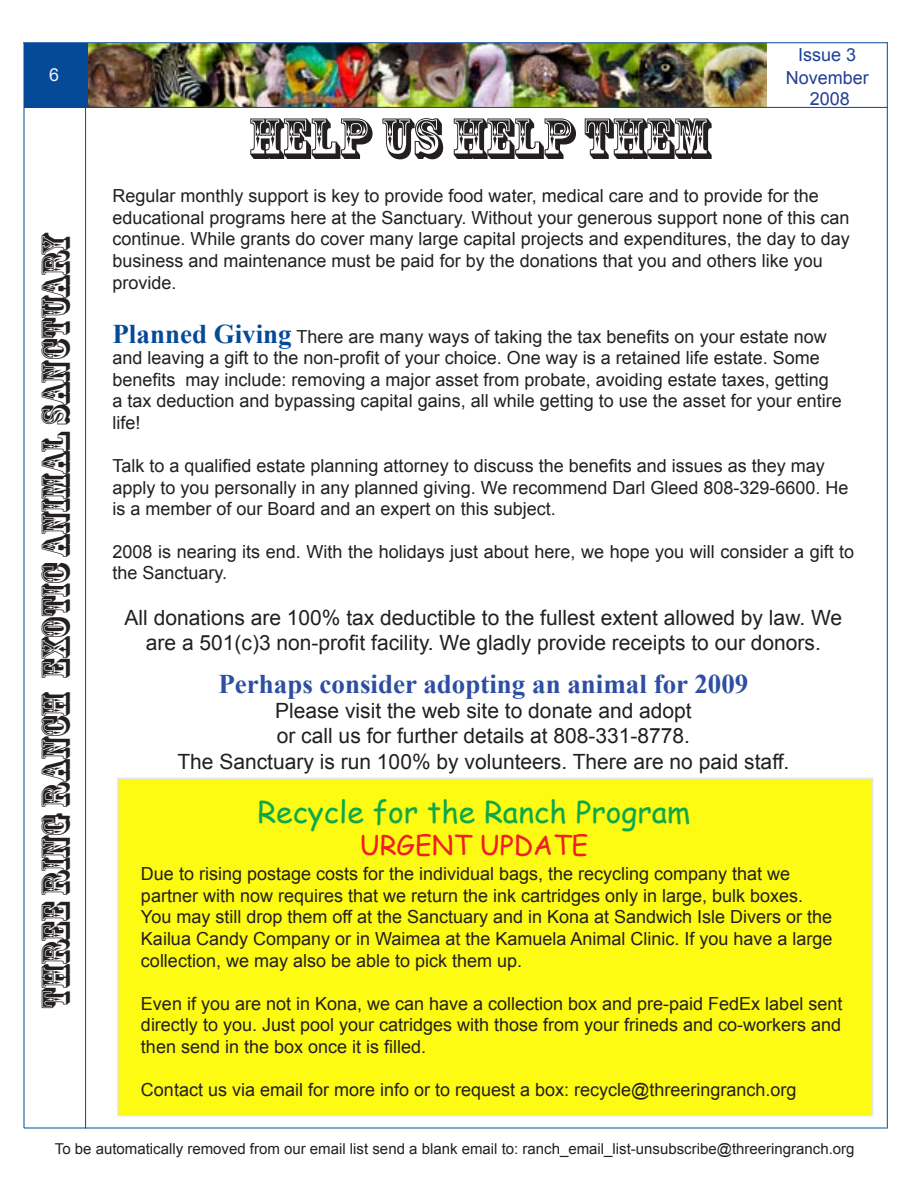
<style>
.page{position:relative;width:918px;height:1188px;background:#fff}
.page>*{position:absolute;margin:0;border:0;box-sizing:border-box;transform-origin:0 0}
.t1{font:54px "Rosewood Std";color:#231f20}
.t2{font:37.5px "Rosewood Std";color:#231f20}
.t3{font:30px "Comic Sans MS";color:#0fa74b}
.t4{font:700 27px "Times New Roman";color:#2d4ea1}
.t5{font:27px "Comic Sans MS";color:#ed2024}
.t6{font:21px/25.2px "Arial";color:#231f20;text-align:center}
.t7{font:18px/21.6px "Arial";color:#231f20}
.t8{font:18px/21.6px "Arial";color:#223f92;text-align:center}
.t9{font:18px "Arial";color:#20419a}
.t10{font:18px "Arial";color:#eef0f7}
.t11{font:15px "Arial";color:#231f20}
.s1{font-family:"Times New Roman";font-weight:700;font-size:27px;color:#054a99}
</style>
<div class="page">
<img style="left:87px;top:43px;width:680px;height:64px">
<div style="left:24px;top:43px;width:63px;height:65px;background:#054a99"></div>
<hr style="left:24px;top:42px;width:1px;height:1086px;background:#054a99">
<hr style="left:23px;top:42px;width:864px;height:1px;background:#054a99">
<hr style="left:25px;top:107px;width:863px;height:1px;background:#054a99">
<hr style="left:887px;top:42px;width:1px;height:1087px;background:#054a99">
<hr style="left:24px;top:1128px;width:862px;height:1px;background:#054a99">
<hr style="left:85px;top:42px;width:1px;height:1086px;background:#054a99">
<div style="left:117px;top:778px;width:756px;height:338px;background:#fdfb11;border:2px solid #e6e7e9"></div>
<p class="t10" style="left:49px;top:63px;width:12px">6</p>
<h2 class="t2" style="left:33px;top:1010px;width:779px;rotate:-90deg">THREE RING RANCH EXOTIC ANIMAL SANCTUARY</h2>
<p class="t9" style="left:798px;top:43px;width:60px">Issue 3</p>
<h1 class="t1" style="left:248px;top:107px;width:463px">HELP US HELP THEM</h1>
<p class="t8" style="left:786px;top:67px;width:85px">November<br>2008</p>
<p class="t7" style="left:112px;top:185px;width:739px">Regular monthly support is key to provide food water, medical care and to provide for the educational programs here at the Sanctuary. Without your generous support none of this can continue. While grants do cover many large capital projects and expenditures, the day to day business and maintenance must be paid for by the donations that you and others like you provide.</p>
<p class="t7" style="left:112px;top:326px;width:731px"><span class="s1">Planned Giving</span> There are many ways of taking the tax benefits on your estate now and leaving a gift to the non-profit of your choice. One way is a retained life estate. Some benefits may include: removing a major asset from probate, avoiding estate taxes, getting a tax deduction and bypassing capital gains, all while getting to use the asset for your entire life!</p>
<p class="t7" style="left:112px;top:455px;width:738px">Talk to a qualified estate planning attorney to discuss the benefits and issues as they may apply to you personally in any planned giving. We recommend Darl Gleed 808-329-6600. He is a member of our Board and an expert on this subject.</p>
<p class="t7" style="left:112px;top:541px;width:743px;line-height:21px">2008 is nearing its end. With the holidays just about here, we hope you will consider a gift to the Sanctuary.</p>
<p class="t6" style="left:125px;top:605px;width:719px">All donations are 100% tax deductible to the fullest extent allowed by law. We are a 501(c)3 non-profit facility. We gladly provide receipts to our donors.</p>
<h3 class="t4" style="left:218px;top:665px;width:532px">Perhaps consider adopting an animal for 2009</h3>
<p class="t6" style="left:177px;top:698px;width:614px">Please visit the web site to donate and adopt<br>or call us for further details at 808-331-8778.<br>The Sanctuary is run 100% by volunteers. There are no paid staff.</p>
<h3 class="t3" style="left:257px;top:790px;width:435px">Recycle for the Ranch Program</h3>
<h3 class="t5" style="left:360px;top:825px;width:230px">URGENT UPDATE</h3>
<p class="t7" style="left:141px;top:863px;width:693px">Due to rising postage costs for the individual bags, the recycling company that we partner with now requires that we return the ink cartridges only in large, bulk boxes.<br>You may still drop them off at the Sanctuary and in Kona at Sandwich Isle Divers or the Kailua Candy Company or in Waimea at the Kamuela Animal Clinic. If you have a large collection, we may also be able to pick them up.</p>
<p class="t7" style="left:141px;top:993px;width:703px;text-align:justify">Even if you are not in Kona, we can have a collection box and pre-paid FedEx label sent directly to you. Just pool your catridges with those from your frineds and co-workers and then send in the box once it is filled.</p>
<p class="t7" style="left:141px;top:1079px;width:657px">Contact us via email for more info or to request a box: recycle@threeringranch.org</p>
<p class="t11" style="left:55px;top:1139px;width:801px">To be automatically removed from our email list send a blank email to: ranch_email_list-unsubscribe@threeringranch.org</p>
</div>
